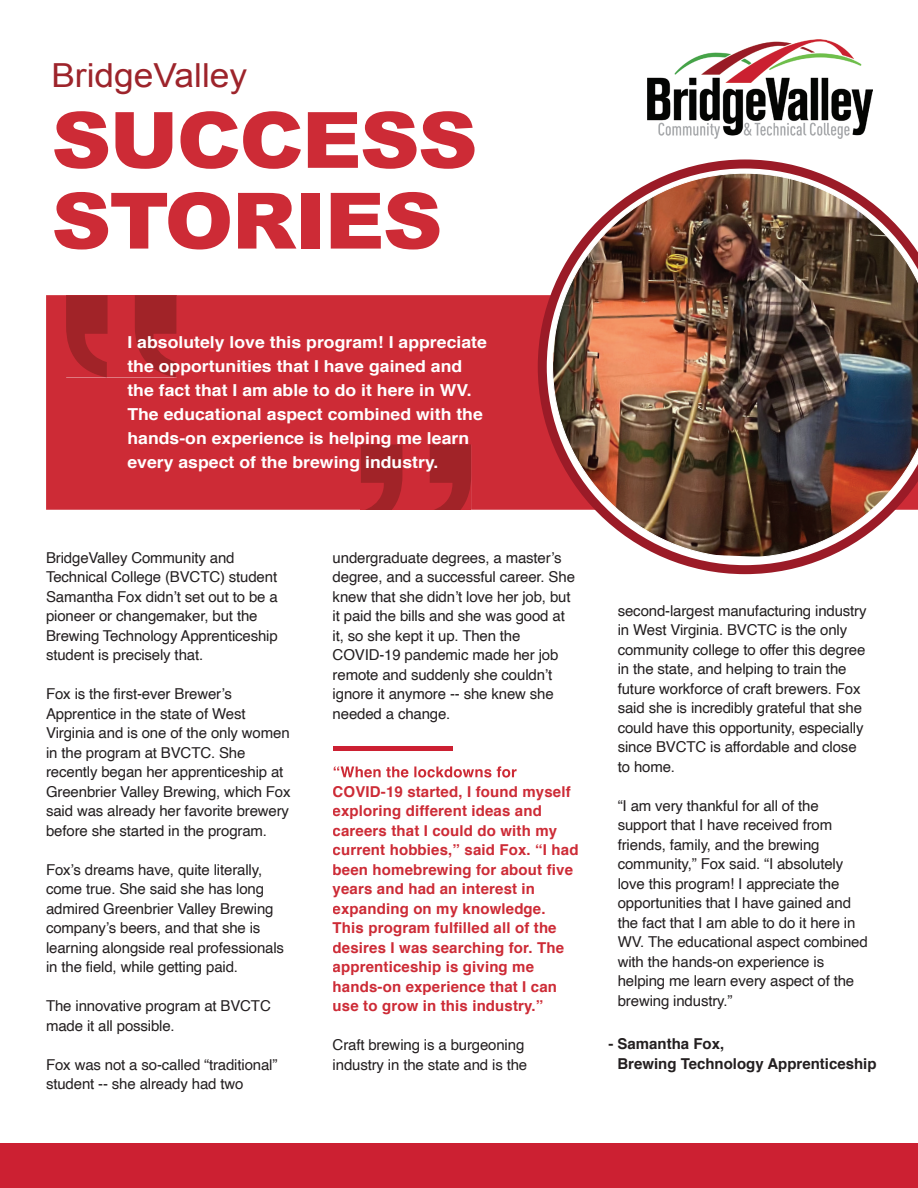
<style>
.page{position:relative;width:918px;height:1188px;background:#fff}
.page>*{position:absolute;margin:0;border:0;box-sizing:border-box;transform-origin:0 0}
.t1{font:900 77.7px/80.7px "Arial";letter-spacing:-.025em;color:#cd2b36;scale:1.07 1}
.t2{font:33.15px "Arial";color:#9d242b;scale:1.07 1}
.t3{font:700 16.5px/24px "Helvetica";color:#fff;scale:1.07 1}
.t4{font:15px/19.5px "Helvetica";letter-spacing:-.01em;color:#231f20}
.t5{font:700 15px/19.5px "Helvetica";letter-spacing:.01em;color:#cd2b36}
.t6{font:700 15px/19.5px "Helvetica";color:#231f20}
</style>
<div class="page">
<div style="left:46px;top:295px;width:492px;height:215px;background:#cd2b36"></div>
<svg style="left:538px;top:159px;width:287px;height:415px"></svg>
<img style="left:552px;top:173px;width:366px;height:385px">
<svg style="left:334px;top:766px;width:183px;height:12px"></svg>
<img style="left:647px;top:40px;width:225px;height:98px">
<div style="left:0;top:1144px;width:918px;height:44px;background:#cc2032"></div>
<div style="left:333px;top:746px;width:119px;height:5px;background:#cc2032"></div>
<div style="left:66px;top:295px;width:110px;height:82px;background:#cd2b36"></div>
<div style="left:361px;top:441px;width:110px;height:69px;background:#cd2b36"></div>
<h2 class="t2" style="left:51px;top:54px;width:185px">BridgeValley</h2>
<h1 class="t1" style="left:51px;top:97px;width:400px">SUCCESS<br>STORIES</h1>
<p class="t3" style="left:127px;top:331px;width:338px">I absolutely love this program! I appreciate the opportunities that I have gained and the fact that I am able to do it here in WV.<br>The educational aspect combined with the hands-on experience is helping me learn every aspect of the brewing industry.</p>
<p class="t4" style="left:46px;top:548px;width:233px">BridgeValley Community and<br>Technical College (BVCTC) student<br>Samantha Fox didn’t set out to be a pioneer or changemaker, but the<br>Brewing Technology Apprenticeship student is precisely that.</p>
<p class="t4" style="left:46px;top:685px;width:246px">Fox is the first-ever Brewer’s Apprentice in the state of West Virginia and is one of the only women in the program at BVCTC. She recently began her apprenticeship at Greenbrier Valley Brewing, which Fox said was already her favorite brewery before she started in the program.</p>
<p class="t4" style="left:46px;top:860px;width:240px">Fox’s dreams have, quite literally, come true. She said she has long admired Greenbrier Valley Brewing company’s beers, and that she is learning alongside real professionals in the field, while getting paid.</p>
<p class="t4" style="left:46px;top:997px;width:226px">The innovative program at BVCTC made it all possible.</p>
<p class="t4" style="left:46px;top:1055px;width:233px">Fox was not a so-called “traditional” student -- she already had two</p>
<p class="t4" style="left:333px;top:548px;width:244px">undergraduate degrees, a master’s degree, and a successful career. She knew that she didn’t love her job, but it paid the bills and she was good at it, so she kept it up. Then the<br>COVID-19 pandemic made her job remote and suddenly she couldn’t ignore it anymore -- she knew she needed a change.</p>
<p class="t4" style="left:618px;top:601px;width:250px">second-largest manufacturing industry in West Virginia. BVCTC is the only community college to offer this degree in the state, and helping to train the future workforce of craft brewers. Fox said she is incredibly grateful that she could have this opportunity, especially since BVCTC is affordable and close to home.</p>
<p class="t4" style="left:618px;top:796px;width:252px">“I am very thankful for all of the support that I have received from friends, family, and the brewing community,” Fox said. “I absolutely love this program! I appreciate the opportunities that I have gained and the fact that I am able to do it here in WV. The educational aspect combined with the hands-on experience is helping me learn every aspect of the brewing industry.”</p>
<p class="t5" style="left:333px;top:782px;width:247px">COVID-19 started, I found myself exploring different ideas and careers that I could do with my current hobbies,” said Fox. “I had been homebrewing for about five years and had an interest in expanding on my knowledge.<br>This program fulfilled all of the desires I was searching for. The apprenticeship is giving me hands-on experience that I can use to grow in this industry.”</p>
<p class="t4" style="left:333px;top:1036px;width:196px">Craft brewing is a burgeoning industry in the state and is the</p>
<p class="t6" style="left:617px;top:1035px;width:261px;text-indent:-9px">- Samantha Fox,<br>Brewing Technology Apprenticeship</p>
</div>
